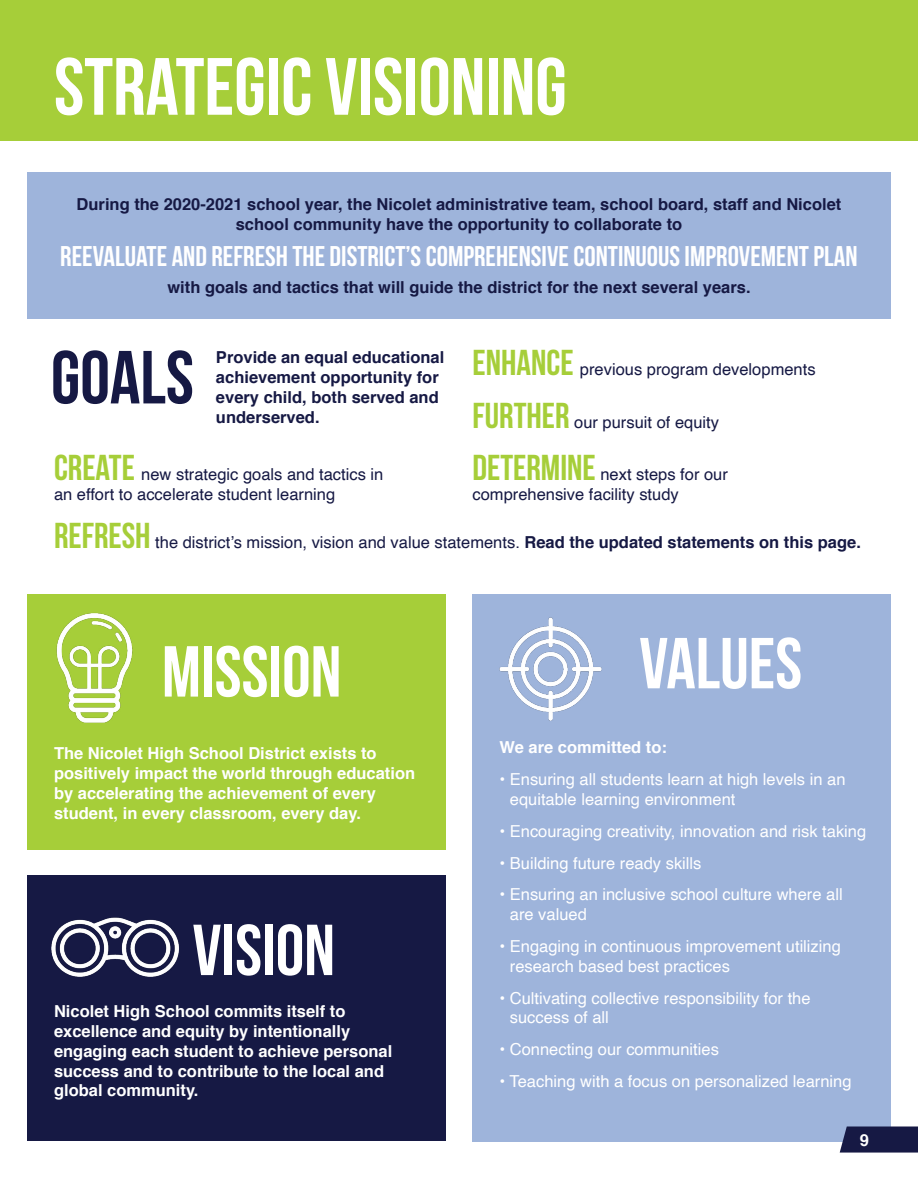
<style>
.page{position:relative;width:918px;height:1188px;background:#fff}
.page>*{position:absolute;margin:0;border:0;box-sizing:border-box;transform-origin:0 0}
.t1{font:700 81px "Bebas Neue";color:#fff}
.t2{font:75px "Bebas Neue";color:#161944}
.t3{font:72px "Bebas Neue";color:#fff}
.t4{font:28.5px "Bebas Neue";color:#fff}
.t5{font:16.5px/19.8px "Helvetica";color:#fff}
.t6{font:700 16.5px/19.8px "Helvetica";color:#fff}
.t7{font:700 16.5px/19.8px "Helvetica";color:#161944;text-align:center}
.t8{font:16.5px/19.8px "Helvetica";color:#161944}
.s1{font-family:"Bebas Neue";font-size:36px;color:#a6ce39}
.s2{font-weight:700}
</style>
<div class="page">
<div style="left:27px;top:172px;width:864px;height:147px;background:#9eb4db"></div>
<div style="left:0;top:0;width:918px;height:140px;background:#a6ce39"></div>
<div style="left:472px;top:594px;width:419px;height:548px;background:#9eb4db"></div>
<div style="left:27px;top:594px;width:419px;height:255px;background:#a6ce39"></div>
<img style="left:56px;top:613px;width:77px;height:110px">
<div style="left:27px;top:875px;width:419px;height:265px;background:#161944"></div>
<img style="left:51px;top:917px;width:128px;height:60px">
<img style="left:499px;top:617px;width:103px;height:104px">
<svg style="left:840px;top:1126px;width:78px;height:27px;background:#222650"></svg>
<h1 class="t1" style="left:54px;top:42px;width:514px">STRATEGIC VISIONING</h1>
<p class="t7" style="left:77px;top:195px;width:766px">During the 2020-2021 school year, the Nicolet administrative team, school board, staff and Nicolet school community have the opportunity to collaborate to</p>
<h3 class="t4" style="left:60px;top:240px;width:799px">REEVALUATE AND REFRESH THE DISTRICT’S COMPREHENSIVE CONTINUOUS IMPROVEMENT PLAN</h3>
<p class="t7" style="left:167px;top:278px;width:585px">with goals and tactics that will guide the district for the next several years.</p>
<h2 class="t2" style="left:51px;top:336px;width:144px">GOALS</h2>
<p class="t7" style="left:216px;top:348px;width:230px;text-align:left">Provide an equal educational achievement opportunity for every child, both served and underserved.</p>
<p class="t8" style="left:54px;top:465px;width:331px"><span class="s1">CREATE</span> new strategic goals and tactics in an effort to accelerate student learning</p>
<p class="t8" style="left:472px;top:360px;width:345px"><span class="s1">ENHANCE</span> previous program developments</p>
<p class="t8" style="left:472px;top:412px;width:248px"><span class="s1">FURTHER</span> our pursuit of equity</p>
<p class="t8" style="left:472px;top:465px;width:257px"><span class="s1">DETERMINE</span> next steps for our comprehensive facility study</p>
<p class="t8" style="left:54px;top:532px;width:809px"><span class="s1">REFRESH</span> the district’s mission, vision and value statements. <span class="s2">Read the updated statements on this page.</span></p>
<h3 class="t3" style="left:162px;top:632px;width:181px">MISSION</h3>
<p class="t6" style="left:54px;top:744px;width:363px">The Nicolet High School District exists to positively impact the world through education by accelerating the achievement of every student, in every classroom, every day.</p>
<h3 class="t3" style="left:193px;top:911px;width:144px">VISION</h3>
<p class="t6" style="left:54px;top:1002px;width:340px">Nicolet High School commits itself to excellence and equity by intentionally engaging each student to achieve personal success and to contribute to the local and global community.</p>
<h3 class="t3" style="left:639px;top:624px;width:164px">VALUES</h3>
<p class="t6" style="left:500px;top:738px;width:169px">We are committed to:</p>
<p class="t5" style="left:510px;top:770px;width:337px;text-indent:-10px">• Ensuring all students learn at high levels in an equitable learning environment</p>
<p class="t5" style="left:500px;top:822px;width:368px">• Encouraging creativity, innovation and risk taking</p>
<p class="t5" style="left:500px;top:853px;width:204px">• Building future ready skills</p>
<p class="t5" style="left:510px;top:885px;width:334px;text-indent:-10px">• Ensuring an inclusive school culture where all are valued</p>
<p class="t5" style="left:510px;top:937px;width:333px;text-indent:-10px">• Engaging in continuous improvement utilizing research based best practices</p>
<p class="t5" style="left:510px;top:988px;width:302px;text-indent:-10px">• Cultivating collective responsibility for the success of all</p>
<p class="t5" style="left:500px;top:1040px;width:221px">• Connecting our communities</p>
<p class="t5" style="left:500px;top:1072px;width:354px">• Teaching with a focus on personalized learning</p>
<p class="t6" style="left:860px;top:1130px;width:11px">9</p>
</div>
